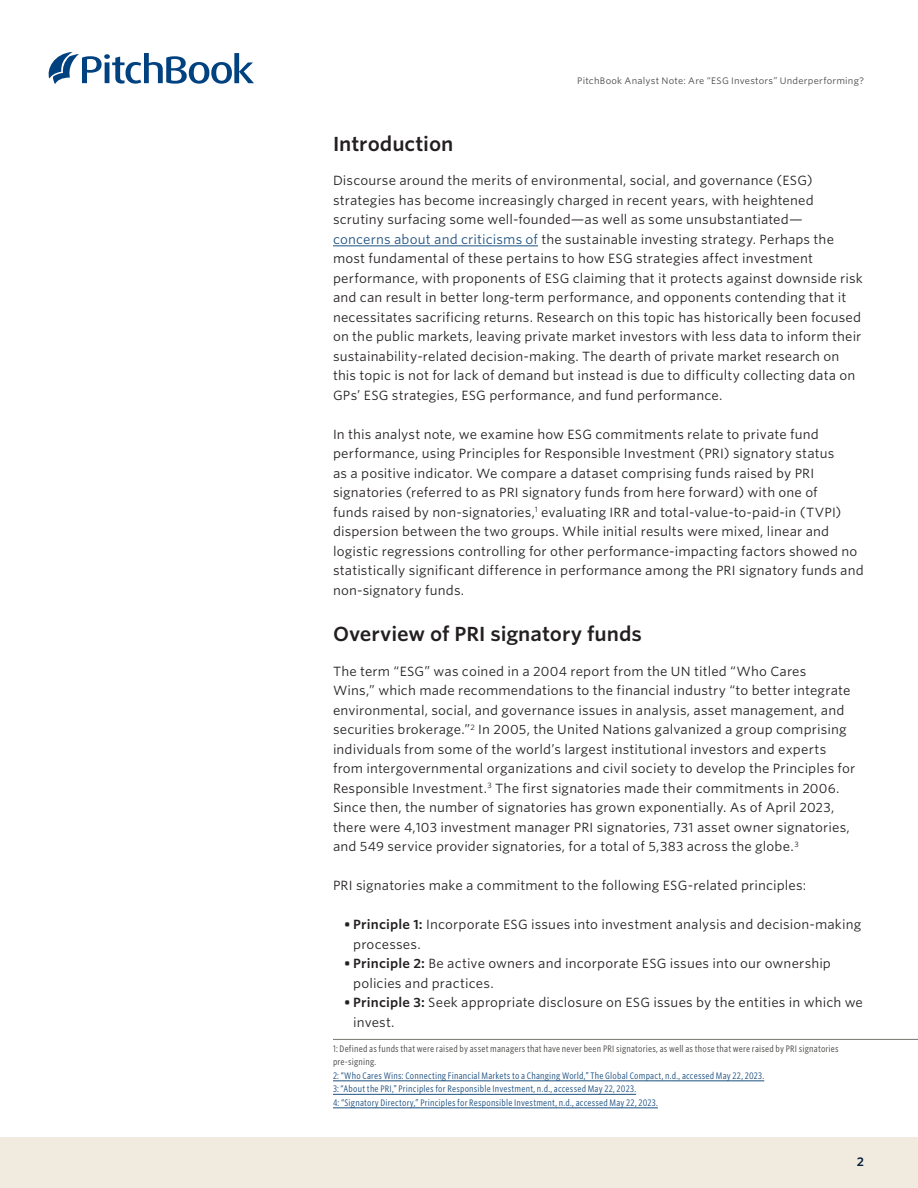
<style>
.page{position:relative;width:918px;height:1188px;background:#fff}
.page>*{position:absolute;margin:0;border:0;box-sizing:border-box;transform-origin:0 0}
.AN_Section_title{font:600 19.5px "Whitney S Sm";letter-spacing:-.005em;color:#231f20}
.AN_Body_copy_-_runt{font:12.75px/19.5px "Whitney S Sm";letter-spacing:.01em;color:#231f20}
.t1{font:600 12px "Whitney S Sm";color:#051c38}
.AN_Footnote{font:9px/13.5px "Whitney Cond S Sm";letter-spacing:.02em;color:#1d5080}
.t2{font:9px "Whitney S Sm";letter-spacing:.025em;color:#484643}
.s1{color:#1d5080}
.s2{font-weight:600}
.s3{color:#484643}
</style>
<div class="page">
<svg style="left:49px;top:52px;width:205px;height:32px"></svg>
<div style="left:0;top:1137px;width:918px;height:51px;background:#f0ebde"></div>
<hr style="left:333px;top:246px;width:205px;height:1px;background:#1d5080">
<hr style="left:333px;top:1039px;width:585px;height:1px;background:#78766f">
<hr style="left:333px;top:1081px;width:431px;height:1px;background:#1d5080">
<hr style="left:333px;top:1094px;width:303px;height:1px;background:#1d5080">
<hr style="left:333px;top:1108px;width:325px;height:1px;background:#1d5080">
<p class="t2" style="left:577px;top:75px;width:288px">PitchBook Analyst Note: Are “ESG Investors” Underperforming?</p>
<p class="AN_Section_title" style="left:333px;top:130px;width:122px">Introduction</p>
<p class="AN_Body_copy_-_runt" style="left:333px;top:170px;width:531px">Discourse around the merits of environmental, social, and governance (ESG) strategies has become increasingly charged in recent years, with heightened scrutiny surfacing some well-founded—as well as some unsubstantiated— <span class="s1">concerns about and criticisms of</span> the sustainable investing strategy. Perhaps the most fundamental of these pertains to how ESG strategies affect investment performance, with proponents of ESG claiming that it protects against downside risk and can result in better long-term performance, and opponents contending that it necessitates sacrificing returns. Research on this topic has historically been focused on the public markets, leaving private market investors with less data to inform their sustainability-related decision-making. The dearth of private market research on this topic is not for lack of demand but instead is due to difficulty collecting data on GPs’ ESG strategies, ESG performance, and fund performance.</p>
<p class="AN_Body_copy_-_runt" style="left:333px;top:424px;width:532px">In this analyst note, we examine how ESG commitments relate to private fund performance, using Principles for Responsible Investment (PRI) signatory status<br>as a positive indicator. We compare a dataset comprising funds raised by PRI signatories (referred to as PRI signatory funds from here forward) with one of<br>funds raised by non-signatories,<sup>1</sup> evaluating IRR and total-value-to-paid-in (TVPI) dispersion between the two groups. While initial results were mixed, linear and logistic regressions controlling for other performance-impacting factors showed no statistically significant difference in performance among the PRI signatory funds and non-signatory funds.</p>
<p class="AN_Section_title" style="left:333px;top:620px;width:311px">Overview of PRI signatory funds</p>
<p class="AN_Body_copy_-_runt" style="left:333px;top:661px;width:524px">The term “ESG” was coined in a 2004 report from the UN titled “Who Cares<br>Wins,” which made recommendations to the financial industry “to better integrate environmental, social, and governance issues in analysis, asset management, and securities brokerage.”<sup>2</sup> In 2005, the United Nations galvanized a group comprising individuals from some of the world’s largest institutional investors and experts from intergovernmental organizations and civil society to develop the Principles for Responsible Investment.<sup>3</sup> The first signatories made their commitments in 2006.<br>Since then, the number of signatories has grown exponentially. As of April 2023, there were 4,103 investment manager PRI signatories, 731 asset owner signatories, and 549 service provider signatories, for a total of 5,383 across the globe.<sup>3</sup></p>
<p class="AN_Body_copy_-_runt" style="left:333px;top:875px;width:475px">PRI signatories make a commitment to the following ESG-related principles:</p>
<p class="AN_Body_copy_-_runt" style="left:353px;top:914px;width:510px;text-indent:-9px"><span class="s2">• Principle 1:</span> Incorporate ESG issues into investment analysis and decision-making processes.</p>
<p class="AN_Body_copy_-_runt" style="left:353px;top:953px;width:479px;text-indent:-9px"><span class="s2">• Principle 2:</span> Be active owners and incorporate ESG issues into our ownership policies and practices.</p>
<p class="AN_Body_copy_-_runt" style="left:353px;top:992px;width:511px;text-indent:-9px"><span class="s2">• Principle 3:</span> Seek appropriate disclosure on ESG issues by the entities in which we invest.</p>
<p class="AN_Footnote" style="left:333px;top:1041px;width:507px"><span class="s3">1: Defined as funds that were raised by asset managers that have never been PRI signatories, as well as those that were raised by PRI signatories pre-signing.<br></span>2: “Who Cares Wins: Connecting Financial Markets to a Changing World,” The Global Compact, n.d., accessed May 22, 2023.<br>3: “About the PRI,” Principles for Responsible Investment, n.d., accessed May 22, 2023.<br>4: “Signatory Directory,” Principles for Responsible Investment, n.d., accessed May 22, 2023.</p>
<p class="t1" style="left:857px;top:1153px;width:9px">2</p>
</div>
